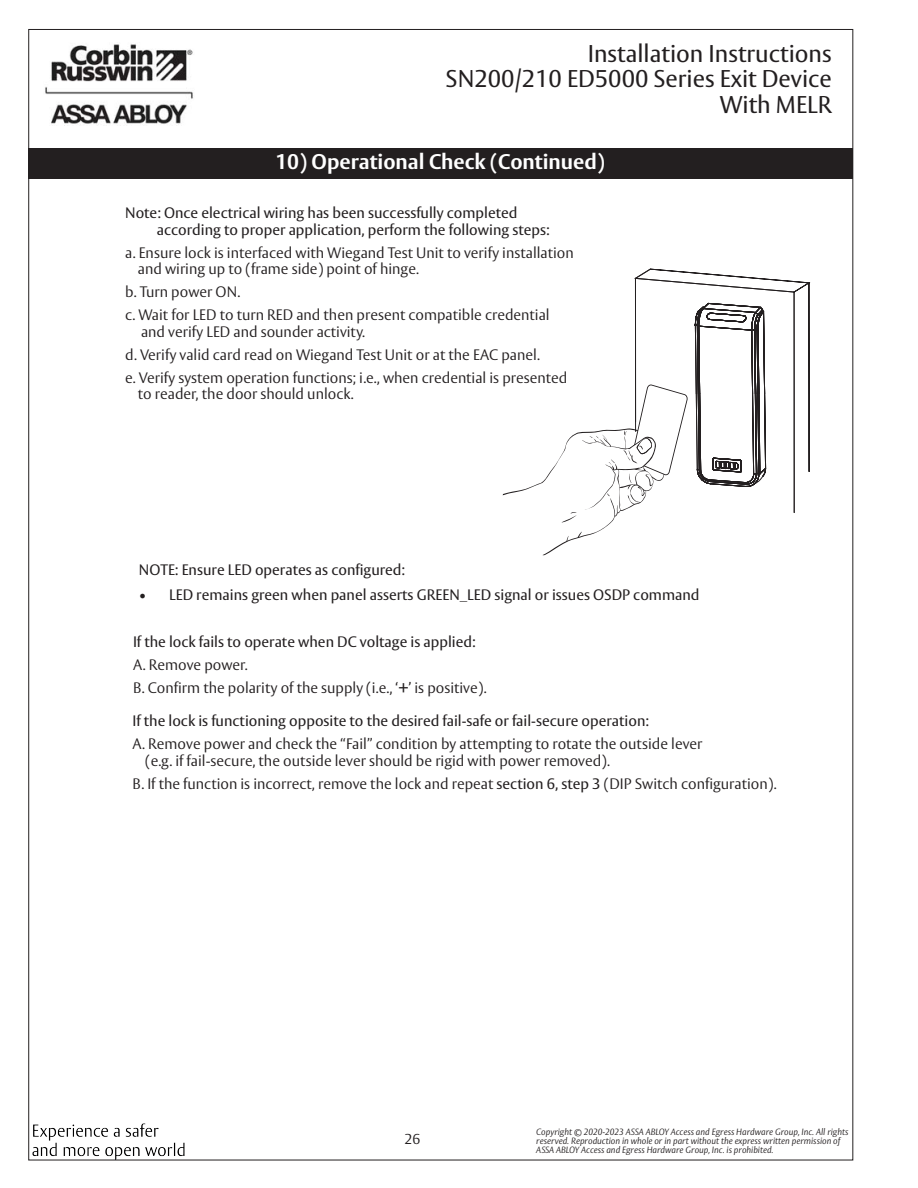
<style>
.page{position:relative;width:918px;height:1188px;background:#fff}
.page>*{position:absolute;margin:0;border:0;box-sizing:border-box;transform-origin:0 0}
.t1{font:24px/25.5px "ASSA Vesta";color:#231f20;text-align:right}
.Heading_2_14_16__Whi{font:700 21px "ASSA Vesta";color:#fff}
.Body_Text_I1_10_11{font:300 15px/16.5px "ASSA Vesta";color:#231f20}
.Body_Text_I0_10_11{font:300 15px/16.5px "ASSA Vesta";color:#231f20}
.Body_Text_I1_10_11-2{font:15px/16.5px "ASSA Vesta";color:#231f20}
.Body_Text_I0_10_11-2{font:15px "ASSA Vesta";color:#231f20}
.t2{font:300 14.25px "ASSA Vesta";color:#231f20}
.t3{font:italic 300 9px/9px "ASSA Vesta";color:#231f20}
.s1{font-weight:700}
.s2{font-weight:400}
</style>
<div class="page">
<img style="left:45px;top:44px;width:148px;height:81px">
<img style="left:32px;top:1124px;width:152px;height:36px">
<svg style="left:502px;top:268px;width:309px;height:288px"></svg>
<div style="left:28px;top:148px;width:824px;height:30px;background:#231f20"></div>
<h1 class="t1" style="left:446px;top:42px;width:388px">Installation Instructions<br>SN200/210 ED5000 Series Exit Device<br>With MELR</h1>
<p class="Heading_2_14_16__Whi" style="left:275px;top:149px;width:331px">10) Operational Check (Continued)</p>
<p class="Body_Text_I1_10_11-2" style="left:157px;top:205px;width:394px;text-indent:-32px">Note: Once electrical wiring has been successfully completed according to proper application, perform the following steps:</p>
<p class="Body_Text_I1_10_11" style="left:138px;top:245px;width:437px;text-indent:-13px">a. Ensure lock is interfaced with Wiegand Test Unit to verify installation and wiring up to (frame side) point of hinge.</p>
<p class="Body_Text_I1_10_11" style="left:125px;top:284px;width:117px">b. Turn power ON.</p>
<p class="Body_Text_I1_10_11" style="left:141px;top:307px;width:410px;text-indent:-16px">c. Wait for LED to turn RED and then present compatible credential and verify LED and sounder activity.</p>
<p class="Body_Text_I1_10_11" style="left:125px;top:347px;width:416px">d. Verify valid card read on Wiegand Test Unit or at the EAC panel.</p>
<p class="Body_Text_I1_10_11" style="left:138px;top:370px;width:431px;text-indent:-13px">e. Verify system operation functions; i.e., when credential is presented to reader, the door should unlock.</p>
<p class="Body_Text_I1_10_11-2" style="left:139px;top:563px;width:268px">NOTE: Ensure LED operates as configured:</p>
<p class="Body_Text_I1_10_11-2" style="left:139px;top:587px;width:562px">• LED remains green when panel asserts GREEN_LED signal or issues OSDP command</p>
<p class="Body_Text_I0_10_11-2" style="left:133px;top:633px;width:344px">If the lock fails to operate when DC voltage is applied:</p>
<p class="Body_Text_I0_10_11" style="left:133px;top:657px;width:116px">A. Remove power.</p>
<p class="Body_Text_I0_10_11" style="left:133px;top:680px;width:355px">B. Confirm the polarity of the supply (i.e., ‘<span class="s1">+</span>’ is positive).</p>
<p class="Body_Text_I0_10_11-2" style="left:133px;top:712px;width:518px">If the lock is functioning opposite to the desired fail-safe or fail-secure operation:</p>
<p class="Body_Text_I0_10_11" style="left:145px;top:737px;width:559px;text-indent:-13px">A. Remove power and check the “Fail” condition by attempting to rotate the outside lever (e.g. if fail-secure, the outside lever should be rigid with power removed).</p>
<p class="Body_Text_I0_10_11" style="left:133px;top:776px;width:646px">B. If the function is incorrect, remove the lock and repeat <span class="s2">section 6, step 3</span> (DIP Switch configuration).</p>
<p class="t2" style="left:405px;top:1130px;width:17px">26</p>
<p class="t3" style="left:536px;top:1128px;width:314px">Copyright © 2020-2023 ASSA ABLOY Access and Egress Hardware Group, Inc. All rights reserved. Reproduction in whole or in part without the express written permission of<br>ASSA ABLOY Access and Egress Hardware Group, Inc. is prohibited.</p>
</div>
